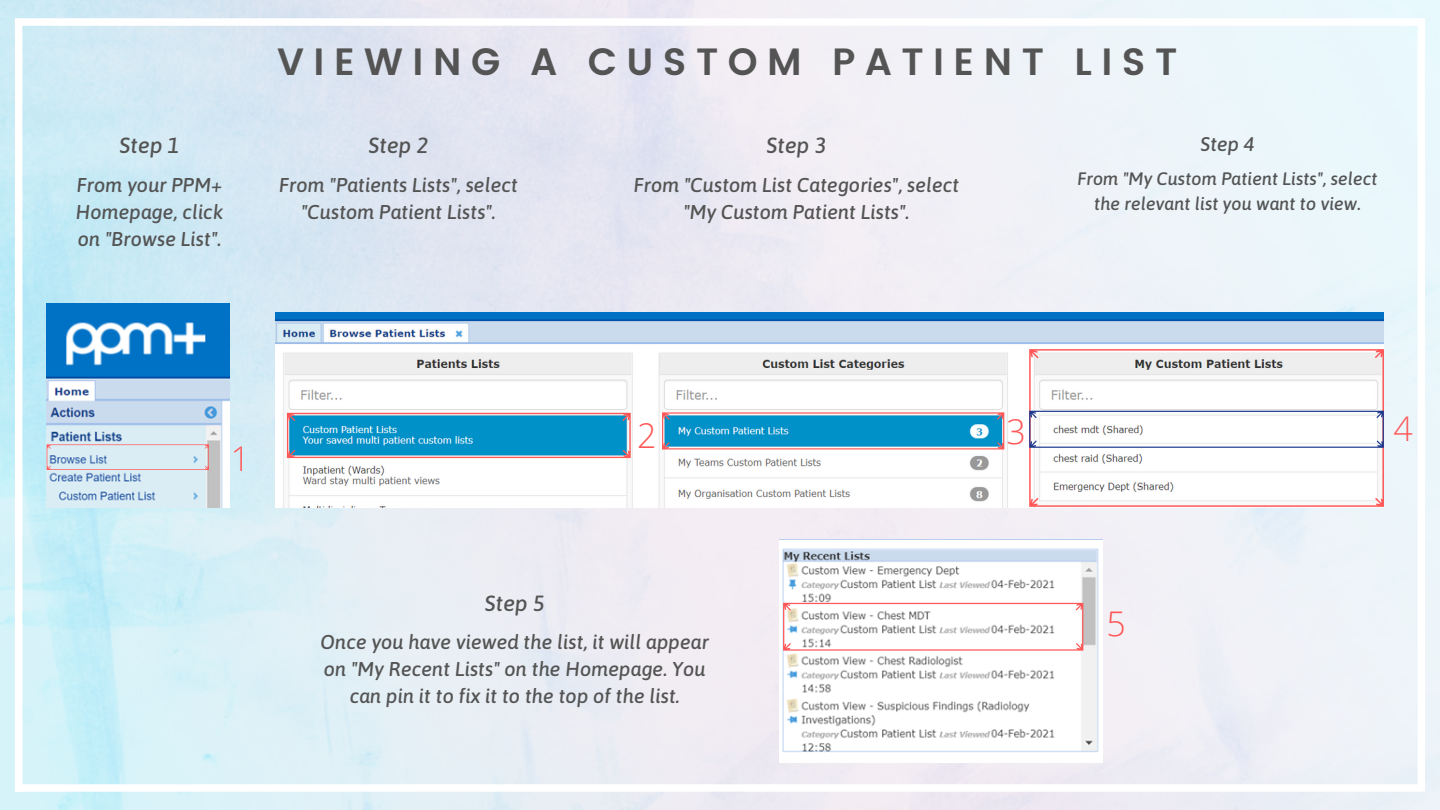
<style>
.page{position:relative;width:1440px;height:810px;background:#fff}
.page>*{position:absolute;margin:0;border:0;box-sizing:border-box;transform-origin:0 0}
.t1{font:600 38px "Poppins";letter-spacing:.25em;color:#545454}
.t2{font:300 34px "Open Sans";color:#ff5757}
.t3{font:italic 500 22px "Asap";color:#545454}
.t4{font:italic 500 20px/27px "Asap";color:#545454;text-align:center}
.t5{font:italic 500 19.8px "Asap";color:#545454}
.t6{font:italic 500 18px/24.3px "Asap";color:#545454;text-align:center}
</style>
<div class="page">
<img style="left:0;top:0;width:1440px;height:810px">
<div style="left:15px;top:18px;width:1406px;height:8px;background:#fff"></div>
<div style="left:15px;top:18px;width:7px;height:774px;background:#fff"></div>
<div style="left:15px;top:784px;width:1406px;height:8px;background:#fff"></div>
<div style="left:1418px;top:18px;width:7px;height:774px;background:#fff"></div>
<img style="left:275px;top:313px;width:1109px;height:194px">
<svg style="left:287px;top:413px;width:344px;height:45px;background:#2a96c5"></svg>
<svg style="left:662px;top:412px;width:342px;height:37px;background:#339ac7"></svg>
<svg style="left:1029px;top:349px;width:355px;height:158px"></svg>
<img style="left:47px;top:303px;width:183px;height:204px">
<svg style="left:47px;top:444px;width:162px;height:26px;background:#d5dce6"></svg>
<img style="left:780px;top:539px;width:323px;height:223px">
<svg style="left:783px;top:603px;width:300px;height:48px"></svg>
<svg style="left:1029px;top:411px;width:355px;height:37px"></svg>
<p class="t3" style="left:120px;top:132px;width:61px">Step 1</p>
<p class="t4" style="left:77px;top:171px;width:147px">From your PPM+</p>
<p class="t4" style="left:76px;top:198px;width:149px">Homepage, click</p>
<p class="t4" style="left:78px;top:225px;width:145px">on "Browse List".</p>
<p class="t1" style="left:277px;top:39px;width:902px">VIEWING A CUSTOM PATIENT LIST</p>
<p class="t3" style="left:369px;top:133px;width:61px">Step 2</p>
<p class="t4" style="left:279px;top:171px;width:240px">From "Patients Lists", select</p>
<p class="t4" style="left:301px;top:198px;width:196px">"Custom Patient Lists".</p>
<p class="t3" style="left:767px;top:132px;width:61px">Step 3</p>
<p class="t4" style="left:634px;top:171px;width:327px">From "Custom List Categories", select "My Custom Patient Lists".</p>
<p class="t5" style="left:1201px;top:132px;width:56px">Step 4</p>
<p class="t6" style="left:1077px;top:167px;width:302px">From "My Custom Patient Lists", select the relevant list you want to view.</p>
<p class="t2" style="left:231px;top:435px;width:21px">1</p>
<p class="t2" style="left:637px;top:412px;width:21px">2</p>
<p class="t2" style="left:1007px;top:408px;width:21px">3</p>
<p class="t2" style="left:1393px;top:405px;width:21px">4</p>
<p class="t3" style="left:485px;top:590px;width:61px">Step 5</p>
<p class="t4" style="left:321px;top:628px;width:390px">Once you have viewed the list, it will appear on "My Recent Lists" on the Homepage. You can pin it to fix it to the top of the list.</p>
<p class="t2" style="left:1106px;top:600px;width:21px">5</p>
</div>
